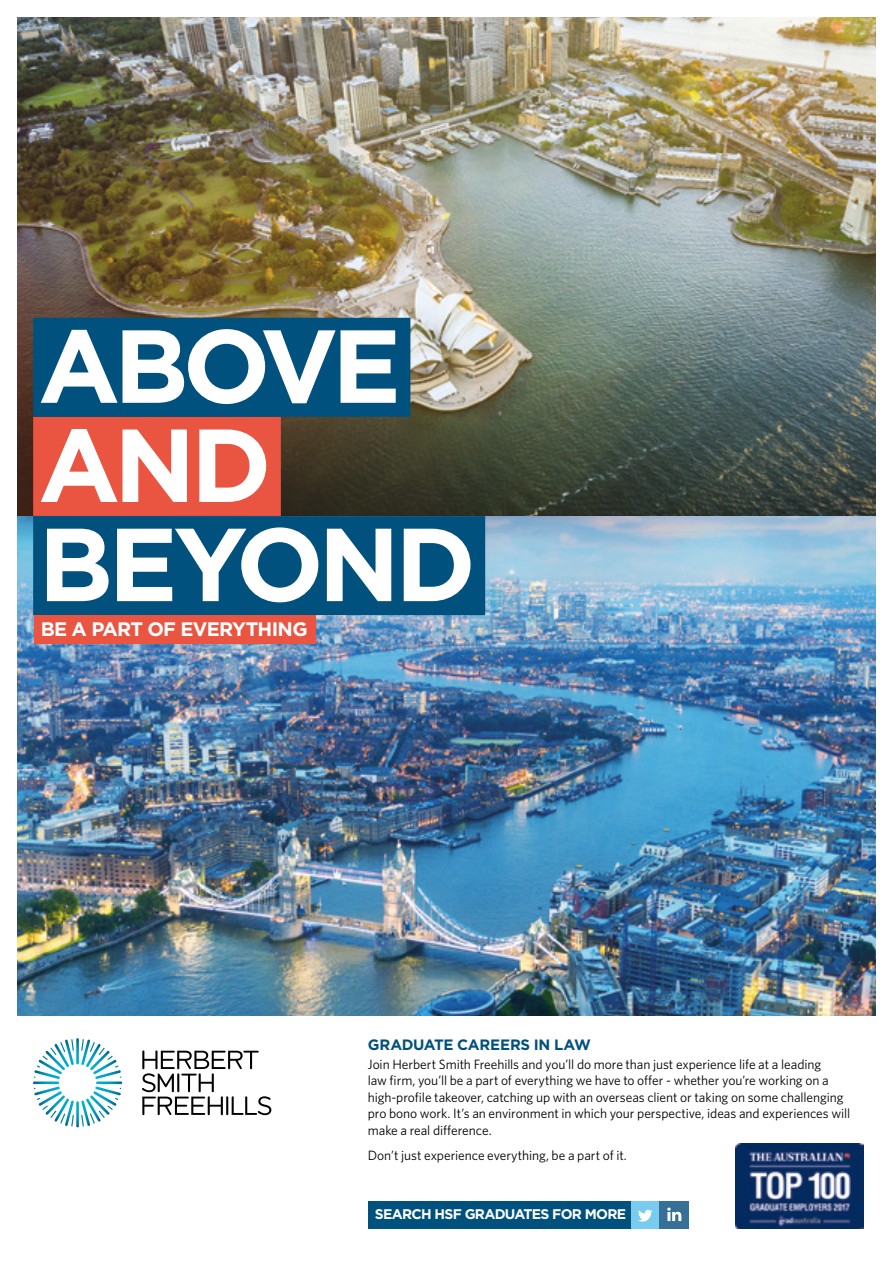
<style>
.page{position:relative;width:893px;height:1263px;background:#fff}
.page>*{position:absolute;margin:0;border:0;box-sizing:border-box;transform-origin:0 0}
.t1{font:700 103.5px/198.3px "Gotham";letter-spacing:-.055em;color:#fff}
.t2{font:700 19.5px "Gotham";letter-spacing:-.035em;color:#fff}
.t3{font:700 15px "Gotham";letter-spacing:-.02em;color:#00517e}
.t4{font:700 13.95px "Gotham";letter-spacing:-.05em;color:#fff}
.t5{font:13.5px/16.5px "Whitney";letter-spacing:-.005em;color:#000}
</style>
<div class="page">
<img style="left:17px;top:17px;width:859px;height:999px">
<div style="left:368px;top:1201px;width:263px;height:28px;background:#00517e"></div>
<div style="left:631px;top:1201px;width:29px;height:28px;background:#79ccf0"></div>
<svg style="left:638px;top:1210px;width:14px;height:11px"></svg>
<div style="left:660px;top:1201px;width:29px;height:28px;background:#367096"></div>
<svg style="left:667px;top:1207px;width:14px;height:14px"></svg>
<svg style="left:142px;top:1050px;width:129px;height:65px"></svg>
<svg style="left:33px;top:1038px;width:89px;height:88px"></svg>
<div style="left:33px;top:318px;width:377px;height:99px;background:#00517e"></div>
<div style="left:33px;top:516px;width:452px;height:99px;background:#00517e"></div>
<div style="left:34px;top:615px;width:282px;height:29px;background:#ea5542"></div>
<div style="left:33px;top:417px;width:248px;height:99px;background:#ea5542"></div>
<img style="left:736px;top:1143px;width:128px;height:85px">
<h1 class="t1" style="left:38px;top:266px;width:439px">ABOVE<br>BEYOND</h1>
<h2 class="t2" style="left:41px;top:616px;width:268px">BE A PART OF EVERYTHING</h2>
<h1 class="t1" style="left:38px;top:366px;width:235px">AND</h1>
<p class="t3" style="left:368px;top:1035px;width:225px">GRADUATE CAREERS IN LAW</p>
<p class="t5" style="left:368px;top:1055px;width:484px">Join Herbert Smith Freehills and you’ll do more than just experience life at a leading<br>law firm, you’ll be a part of everything we have to offer - whether you’re working on a high-profile takeover, catching up with an overseas client or taking on some challenging pro bono work. It’s an environment in which your perspective, ideas and experiences will make a real difference.</p>
<p class="t5" style="left:368px;top:1146px;width:261px">Don’t just experience everything, be a part of it.</p>
<p class="t4" style="left:375px;top:1205px;width:253px">SEARCH HSF GRADUATES FOR MORE</p>
</div>
